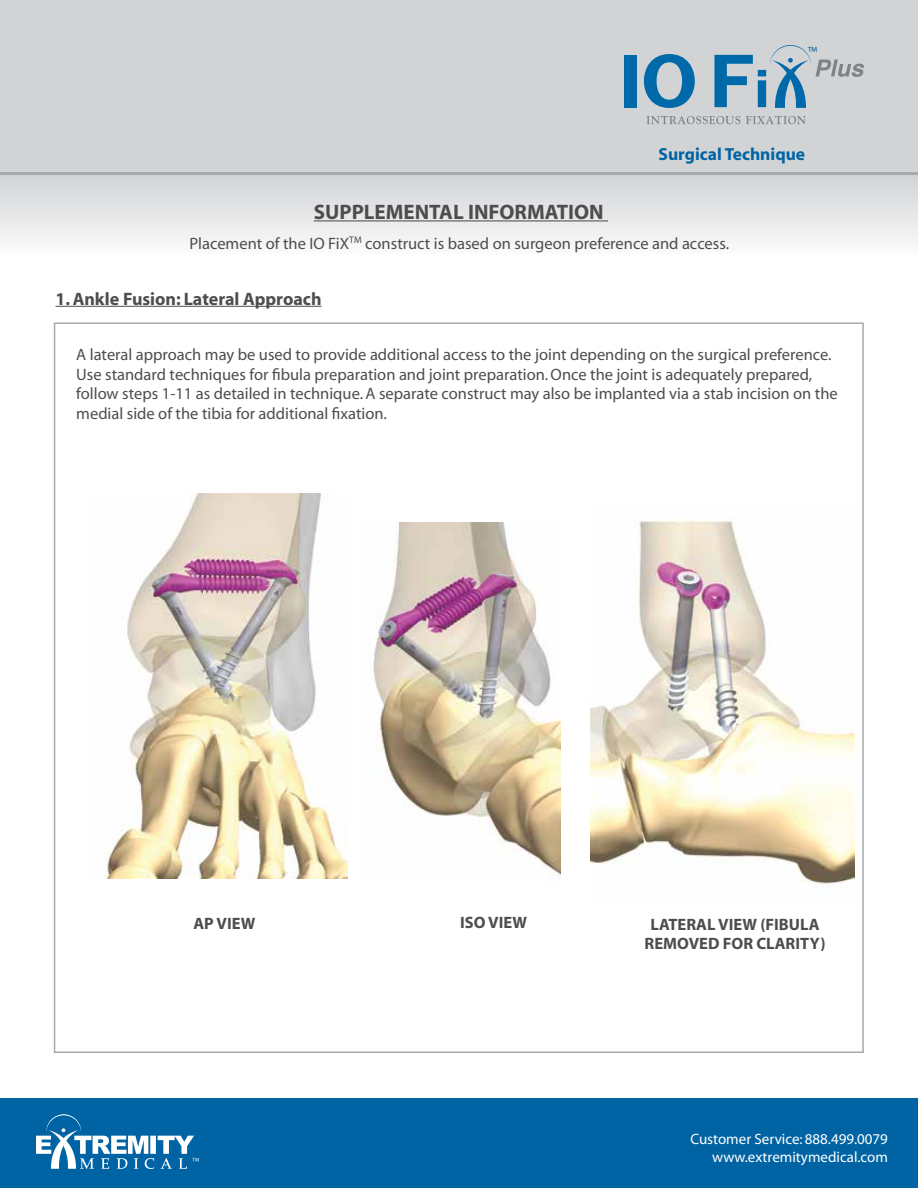
<style>
.page{position:relative;width:918px;height:1188px;background:#fff}
.page>*{position:absolute;margin:0;border:0;box-sizing:border-box;transform-origin:0 0}
.t1{font:700 21px "Myriad";color:#4d4d4f}
.t2{font:700 18px "Myriad";color:#4d4d4f}
.t3{font:700 17.55px "Myriad";color:#0064a4}
.t4{font:16.5px/19.5px "Myriad";color:#4d4d4f}
.t5{font:700 16.5px/19.5px "Myriad";color:#4d4d4f;text-align:center}
.t6{font:15px/18px "Myriad";color:#fff;text-align:right}
.t7{font:12px "Myriad";color:#0064a4}
</style>
<div class="page">
<div style="left:0;top:0;width:918px;height:172px;background:#d1d3d4"></div>
<svg style="left:646px;top:116px;width:94px;height:8px"></svg>
<svg style="left:746px;top:116px;width:60px;height:8px"></svg>
<div style="left:625px;top:55px;width:12px;height:52px;background:#0069aa"></div>
<svg style="left:644px;top:54px;width:51px;height:54px"></svg>
<svg style="left:714px;top:45px;width:150px;height:63px"></svg>
<div style="left:0;top:174px;width:918px;height:83px;background:linear-gradient(to bottom,#d1d3d4,#fcfdfd)"></div>
<div style="left:0;top:1098px;width:918px;height:90px;background:#0064a4"></div>
<hr style="left:0;top:172px;width:918px;height:3px;background:#a7a9ac">
<hr style="left:314px;top:220px;width:294px;height:1px;background:#4d4d4f">
<hr style="left:56px;top:306px;width:266px;height:1px;background:#4d4d4f">
<img style="left:103px;top:494px;width:244px;height:385px">
<img style="left:373px;top:523px;width:187px;height:353px">
<img style="left:591px;top:518px;width:264px;height:370px">
<svg style="left:36px;top:1114px;width:163px;height:55px"></svg>
<p class="t7" style="left:808px;top:45px;width:11px">™</p>
<p class="t3" style="left:659px;top:145px;width:148px">Surgical Technique</p>
<p class="t1" style="left:314px;top:201px;width:25px">Supplemental</p>
<p class="t1" style="left:468px;top:201px;width:20px">Information</p>
<p class="t4" style="left:190px;top:234px;width:541px">Placement of the IO FiX<sup>TM</sup> construct is based on surgeon preference and access.</p>
<p class="t2" style="left:56px;top:289px;width:268px">1. Ankle Fusion: Lateral Approach</p>
<p class="t4" style="left:76px;top:346px;width:763px">A lateral approach may be used to provide additional access to the joint depending on the surgical preference.<br>Use standard techniques for fibula preparation and joint preparation. Once the joint is adequately prepared, follow steps 1-11 as detailed in technique. A separate construct may also be implanted via a stab incision on the medial side of the tibia for additional fixation.</p>
<p class="t5" style="left:193px;top:915px;width:63px">AP VIEW</p>
<p class="t5" style="left:460px;top:914px;width:68px">ISO VIEW</p>
<p class="t5" style="left:645px;top:915px;width:182px">LATERAL VIEW (FIBULA<br>REMOVED FOR CLARITY)</p>
<p class="t6" style="left:690px;top:1131px;width:199px">Customer Service: 888.499.0079 www.extremitymedical.com</p>
</div>
